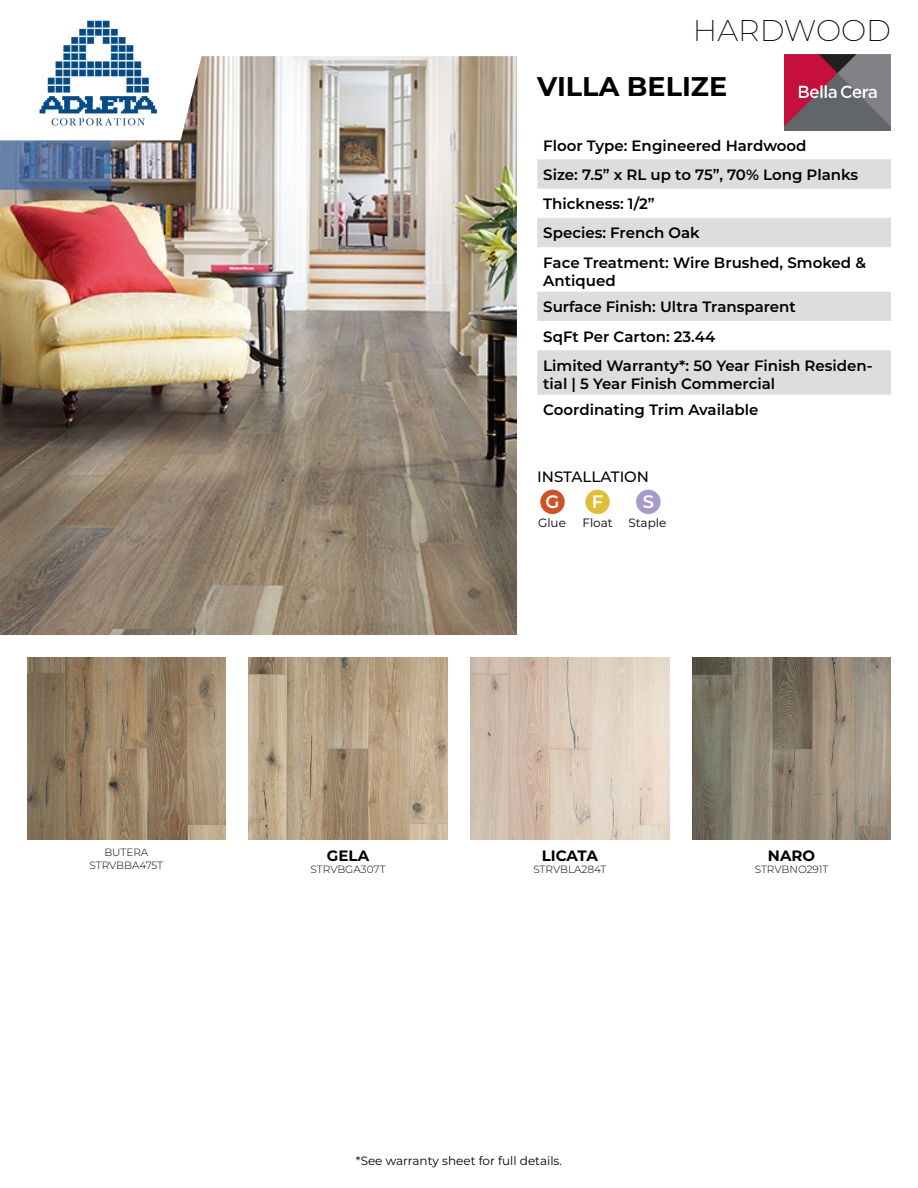
<style>
.page{position:relative;width:918px;height:1188px;background:#fff}
.page>*{position:absolute;margin:0;border:0;box-sizing:border-box;transform-origin:0 0}
.t1{font:200 30px "Montserrat";color:#000}
.t2{font:700 27px "Montserrat";color:#000}
.t3{font:600 18px "Montserrat";color:#fff}
.t4{font:600 15px/29.2px "Montserrat";color:#000}
.t5{font:700 15px "Montserrat";color:#000}
.t6{font:500 15px "Montserrat";color:#000}
.t7{font:12px "Montserrat";color:#000}
.t8{font:300 10.5px/12.6px "Montserrat";color:#000;text-align:center}
</style>
<div class="page">
<img style="left:0;top:140px;width:517px;height:495px">
<svg style="left:180px;top:54px;width:605px;height:86px"></svg>
<svg style="left:537px;top:159px;width:354px;height:236px;fill:#dcddde"></svg>
<img style="left:39px;top:20px;width:119px;height:106px">
<img style="left:785px;top:54px;width:106px;height:77px">
<img style="left:27px;top:658px;width:199px;height:181px">
<img style="left:471px;top:658px;width:198px;height:181px">
<img style="left:692px;top:658px;width:199px;height:181px">
<img style="left:249px;top:658px;width:198px;height:181px">
<div style="left:540px;top:490px;width:25px;height:24px;background:#cd5227;border-radius:50%"></div>
<div style="left:636px;top:490px;width:25px;height:24px;background:#a69bcb;border-radius:50%"></div>
<div style="left:585px;top:490px;width:25px;height:24px;background:#e1be39;border-radius:50%"></div>
<h1 class="t1" style="left:693px;top:10px;width:200px">HARDWOOD</h1>
<h2 class="t2" style="left:537px;top:67px;width:191px">VILLA BELIZE</h2>
<p class="t4" style="left:543px;top:130px;width:324px">Floor Type: Engineered Hardwood<br>Size: 7.5” x RL up to 75”, 70% Long Planks<br>Thickness: 1/2”<br>Species: French Oak<br>Face Treatment: Wire Brushed, Smoked &amp;</p>
<p class="t4" style="left:543px;top:266px;width:254px;line-height:26.5px">Antiqued<br>Surface Finish: Ultra Transparent</p>
<p class="t4" style="left:543px;top:321px;width:331px">SqFt Per Carton: 23.44<br>Limited Warranty*: 50 Year Finish Residen-</p>
<p class="t4" style="left:543px;top:370px;width:233px;line-height:26.5px">tial | 5 Year Finish Commercial<br>Coordinating Trim Available</p>
<p class="t6" style="left:537px;top:466px;width:113px">INSTALLATION</p>
<p class="t3" style="left:546px;top:489px;width:15px">G</p>
<p class="t3" style="left:592px;top:489px;width:13px">F</p>
<p class="t3" style="left:643px;top:489px;width:13px">S</p>
<p class="t7" style="left:538px;top:515px;width:29px">Glue</p>
<p class="t7" style="left:582px;top:515px;width:32px">Float</p>
<p class="t7" style="left:628px;top:515px;width:39px">Staple</p>
<p class="t8" style="left:89px;top:846px;width:75px">BUTERA<br>STRVBBA475T</p>
<p class="t5" style="left:327px;top:844px;width:44px">GELA</p>
<p class="t8" style="left:311px;top:863px;width:77px">STRVBGA307T</p>
<p class="t5" style="left:542px;top:844px;width:57px">LICATA</p>
<p class="t8" style="left:533px;top:863px;width:75px">STRVBLA284T</p>
<p class="t7" style="left:356px;top:1153px;width:208px">*See warranty sheet for full details.</p>
<p class="t5" style="left:768px;top:844px;width:49px">NARO</p>
<p class="t8" style="left:755px;top:863px;width:75px">STRVBNO291T</p>
</div>
